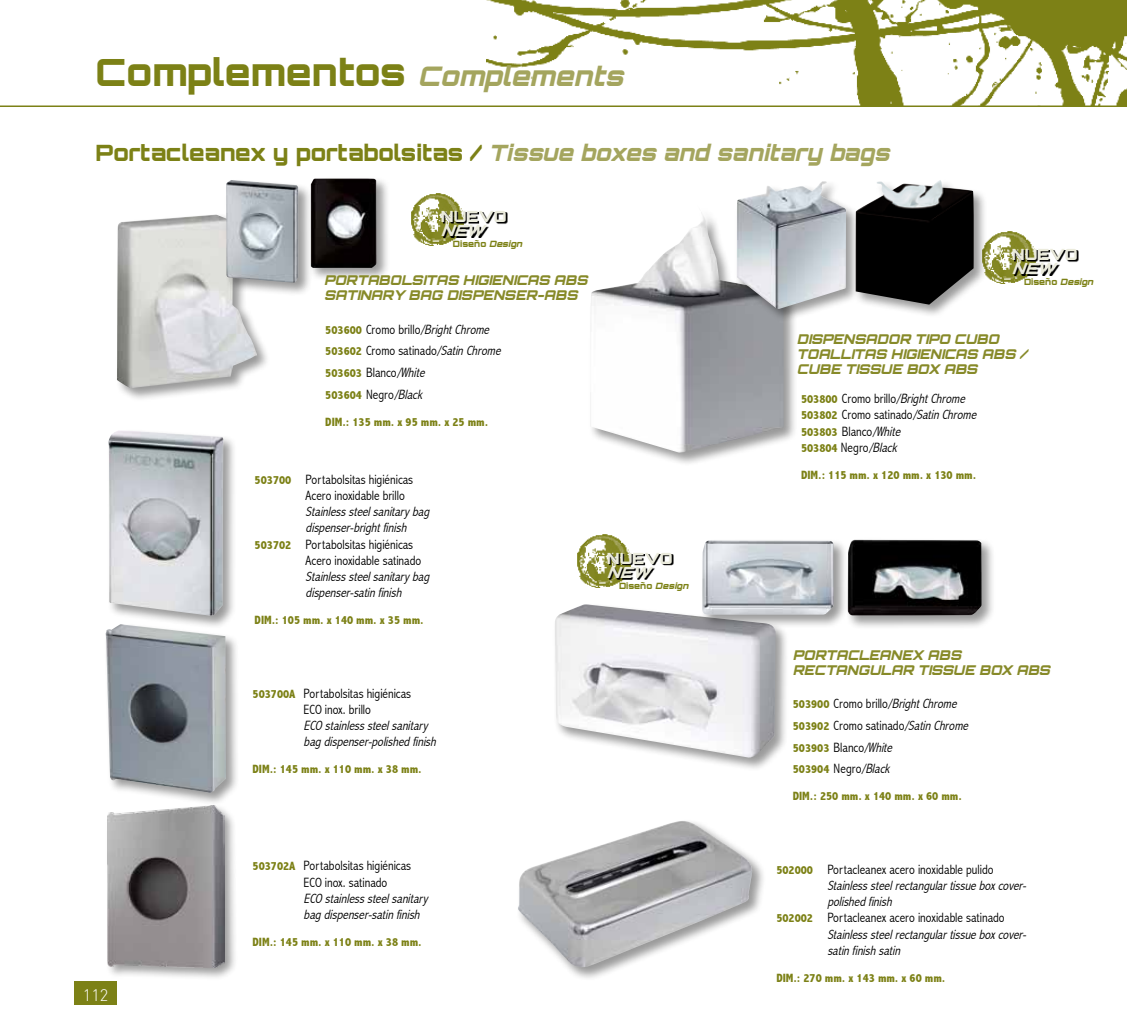
<style>
.page{position:relative;width:1127px;height:1021px;background:#fff}
.page>*{position:absolute;margin:0;border:0;box-sizing:border-box;transform-origin:0 0}
.t1{font:900 37.5px "Orbitron";color:#7c8116}
.t2{font:900 22.5px "Orbitron";color:#7c8116}
.t3{font:300 16.5px "DIN";color:#fff}
.t4{font:900 15.45px "Orbitron";color:#ebebdc}
.t5{font:italic 900 15.45px "Orbitron";color:#ebebdc}
.t6{font:italic 300 condensed 13.5px/16.2px "Abadi";color:#000}
.t7{font:300 condensed 13.5px/16.2px "Abadi";color:#000}
.t8{font:italic 900 13.5px/15px "Orbitron";color:#878a29}
.t9{font:800 condensed 12px/21.6px "Abadi";color:#7c8116}
.t10{font:900 8.7px "Orbitron";letter-spacing:-.005em;color:#7c8116}
.s1{font-style:italic;font-size:27px;color:#a4a55e}
.s2{font-style:italic;color:#a4a55e}
.s3{font-style:italic}
.s4{font-weight:800;font-style:normal;font-size:12px;color:#7c8116}
.s5{font-style:normal}
.s6{font-weight:300;font-size:13.5px;color:#000}
.s7{font-weight:300;font-style:italic;font-size:13.5px;color:#000}
.s8{font-weight:800;font-size:12px;color:#7c8116}
</style>
<div class="page">
<img style="left:487px;top:0;width:640px;height:105px">
<div style="left:74px;top:981px;width:43px;height:23px;background:#7c8116"></div>
<hr style="left:0;top:105px;width:1127px;height:2px;background:#7c8116">
<div style="left:552px;top:602px;width:238px;height:169px;background:#000;opacity:.4"></div>
<img style="left:554px;top:604px;width:221px;height:154px">
<div style="left:853px;top:179px;width:135px;height:139px;background:#000;opacity:.4"></div>
<img style="left:860px;top:180px;width:114px;height:124px">
<div style="left:845px;top:537px;width:150px;height:92px;background:#000;opacity:.4"></div>
<img style="left:848px;top:539px;width:134px;height:76px">
<div style="left:115px;top:213px;width:156px;height:189px;background:#000;opacity:.4"></div>
<img style="left:117px;top:214px;width:140px;height:174px">
<div style="left:309px;top:176px;width:82px;height:106px;background:#000;opacity:.4"></div>
<img style="left:312px;top:178px;width:64px;height:90px">
<div style="left:588px;top:205px;width:210px;height:261px;background:#000;opacity:.4"></div>
<img style="left:590px;top:205px;width:194px;height:247px">
<div style="left:700px;top:538px;width:148px;height:91px;background:#000;opacity:.4"></div>
<img style="left:702px;top:540px;width:132px;height:74px">
<div style="left:516px;top:819px;width:250px;height:162px;background:#000;opacity:.4"></div>
<img style="left:517px;top:820px;width:235px;height:147px">
<div style="left:224px;top:178px;width:88px;height:118px;background:#000;opacity:.4"></div>
<img style="left:226px;top:180px;width:72px;height:103px">
<div style="left:107px;top:428px;width:131px;height:201px;background:#000;opacity:.4"></div>
<img style="left:109px;top:430px;width:114px;height:185px">
<div style="left:735px;top:180px;width:125px;height:143px;background:#000;opacity:.4"></div>
<img style="left:737px;top:181px;width:109px;height:128px">
<div style="left:104px;top:622px;width:136px;height:184px;background:#000;opacity:.4"></div>
<img style="left:106px;top:624px;width:120px;height:169px">
<div style="left:105px;top:803px;width:133px;height:178px;background:#000;opacity:.4"></div>
<img style="left:108px;top:805px;width:116px;height:162px">
<img style="left:981px;top:230px;width:54px;height:53px">
<svg style="left:1014px;top:250px;width:64px;height:26px"></svg>
<img style="left:411px;top:193px;width:52px;height:52px">
<svg style="left:443px;top:212px;width:64px;height:26px"></svg>
<img style="left:577px;top:534px;width:53px;height:53px">
<svg style="left:609px;top:554px;width:64px;height:26px"></svg>
<h1 class="t1" style="left:96px;top:49px;width:536px">Complementos <span class="s1">Complements</span></h1>
<h2 class="t2" style="left:96px;top:139px;width:801px">Portacleanex y portabolsitas / <span class="s2">Tissue boxes and sanitary bags</span></h2>
<p class="t4" style="left:441px;top:207px;width:67px">NUEVO</p>
<p class="t5" style="left:441px;top:221px;width:51px">NEW</p>
<p class="t10" style="left:453px;top:239px;width:73px">Di seño <span class="s3">Design</span></p>
<p class="t8" style="left:324px;top:272px;width:268px">PORTABOLSITAS HIGIENICAS ABS<br>SATINARY BAG DISPENSER-ABS</p>
<p class="t4" style="left:1012px;top:245px;width:67px">NUEVO</p>
<p class="t5" style="left:1012px;top:259px;width:51px">NEW</p>
<p class="t10" style="left:1024px;top:277px;width:73px">Di seño <span class="s3">Design</span></p>
<p class="t3" style="left:83px;top:985px;width:27px">112</p>
<p class="t6" style="left:325px;top:318px;width:180px;line-height:21.6px"><span class="s4">503600</span> <span class="s5">Cromo brillo</span>/BrightChrome<br><span class="s4">503602</span> <span class="s5">Cromo satinado</span>/SatinChrome</p>
<p class="t9" style="left:325px;top:362px;width:104px">503603 <span class="s6">Blanco</span><span class="s7">/White<br></span>503604 <span class="s6">Negro</span><span class="s7">/Black</span></p>
<p class="t9" style="left:325px;top:411px;width:164px">DIM.: 135 mm. x 95 mm. x 25 mm.</p>
<p class="t7" style="left:306px;top:471px;width:109px;text-indent:-51px"><span class="s8">503700</span> Portabolsitas higiénicas<br>Acero inoxidable brillo</p>
<p class="t6" style="left:306px;top:503px;width:128px">Stainlesssteelsanitary bag</p>
<p class="t6" style="left:306px;top:520px;width:105px">dispenser-brightfinish</p>
<p class="t7" style="left:255px;top:536px;width:160px"><span class="s8">503702</span> Portabolsitas higiénicas</p>
<p class="t7" style="left:306px;top:552px;width:117px">Acero inoxidable satinado</p>
<p class="t6" style="left:306px;top:568px;width:128px">Stainlesssteelsanitary bag dispenser-satinfinish</p>
<p class="t9" style="left:255px;top:609px;width:171px">DIM.: 105 mm. x 140 mm. x 35 mm.</p>
<p class="t7" style="left:304px;top:685px;width:109px;text-indent:-51px"><span class="s8">503700A</span> Portabolsitas higiénicas<br>ECO inox. brillo</p>
<p class="t6" style="left:304px;top:717px;width:137px">ECO stainlesssteelsanitary bagdispenser-polishedfinish</p>
<p class="t9" style="left:253px;top:758px;width:171px">DIM.: 145 mm. x 110 mm. x 38 mm.</p>
<p class="t7" style="left:304px;top:857px;width:109px;text-indent:-51px"><span class="s8">503702A</span> Portabolsitas higiénicas<br>ECO inox. satinado</p>
<p class="t6" style="left:304px;top:890px;width:126px">ECO stainlesssteelsanitary bagdispenser-satinfinish</p>
<p class="t9" style="left:253px;top:931px;width:171px">DIM.: 145 mm. x 110 mm. x 38 mm.</p>
<p class="t4" style="left:607px;top:548px;width:67px">NUEVO</p>
<p class="t5" style="left:607px;top:563px;width:51px">NEW</p>
<p class="t10" style="left:619px;top:580px;width:73px">Di seño <span class="s3">Design</span></p>
<p class="t8" style="left:797px;top:331px;width:235px">DISPENSADOR TIPO CUBO<br>TOALLITAS HIGIENICAS ABS /<br>CUBE TISSUE BOX ABS</p>
<p class="t6" style="left:801px;top:390px;width:180px"><span class="s4">503800</span> <span class="s5">Cromo brillo</span>/BrightChrome<br><span class="s4">503802</span> <span class="s5">Cromo satinado</span>/SatinChrome</p>
<p class="t9" style="left:801px;top:423px;width:104px;line-height:16.5px">503803 <span class="s6">Blanco</span><span class="s7">/White<br></span>503804 <span class="s6">Negro</span><span class="s7">/Black</span></p>
<p class="t9" style="left:801px;top:464px;width:177px">DIM.: 115 mm. x 120 mm. x 130 mm.</p>
<p class="t8" style="left:793px;top:647px;width:262px">PORTACLEANEX ABS<br>RECTANGULAR TISSUE BOX ABS</p>
<p class="t6" style="left:793px;top:693px;width:180px;line-height:21.6px"><span class="s4">503900</span> <span class="s5">Cromo brillo</span>/BrightChrome<br><span class="s4">503902</span> <span class="s5">Cromo satinado</span>/SatinChrome</p>
<p class="t9" style="left:793px;top:736px;width:104px">503903 <span class="s6">Blanco</span><span class="s7">/White<br></span>503904 <span class="s6">Negro</span><span class="s7">/Black</span></p>
<p class="t9" style="left:793px;top:785px;width:171px">DIM.: 250 mm. x 140 mm. x 60 mm.</p>
<p class="t7" style="left:776px;top:861px;width:219px"><span class="s8">502000</span> Portacleanex acero inoxidable pulido</p>
<p class="t6" style="left:827px;top:877px;width:204px">Stainlesssteelrectangulartissueboxcover-</p>
<p class="t6" style="left:827px;top:893px;width:69px">polishedfinish</p>
<p class="t7" style="left:776px;top:909px;width:230px"><span class="s8">502002</span> Portacleanex acero inoxidable satinado</p>
<p class="t6" style="left:827px;top:926px;width:204px">Stainlesssteelrectangulartissueboxcover-</p>
<p class="t6" style="left:827px;top:942px;width:77px">satinfinishsatin</p>
<p class="t9" style="left:776px;top:967px;width:171px">DIM.: 270 mm. x 143 mm. x 60 mm.</p>
</div>
